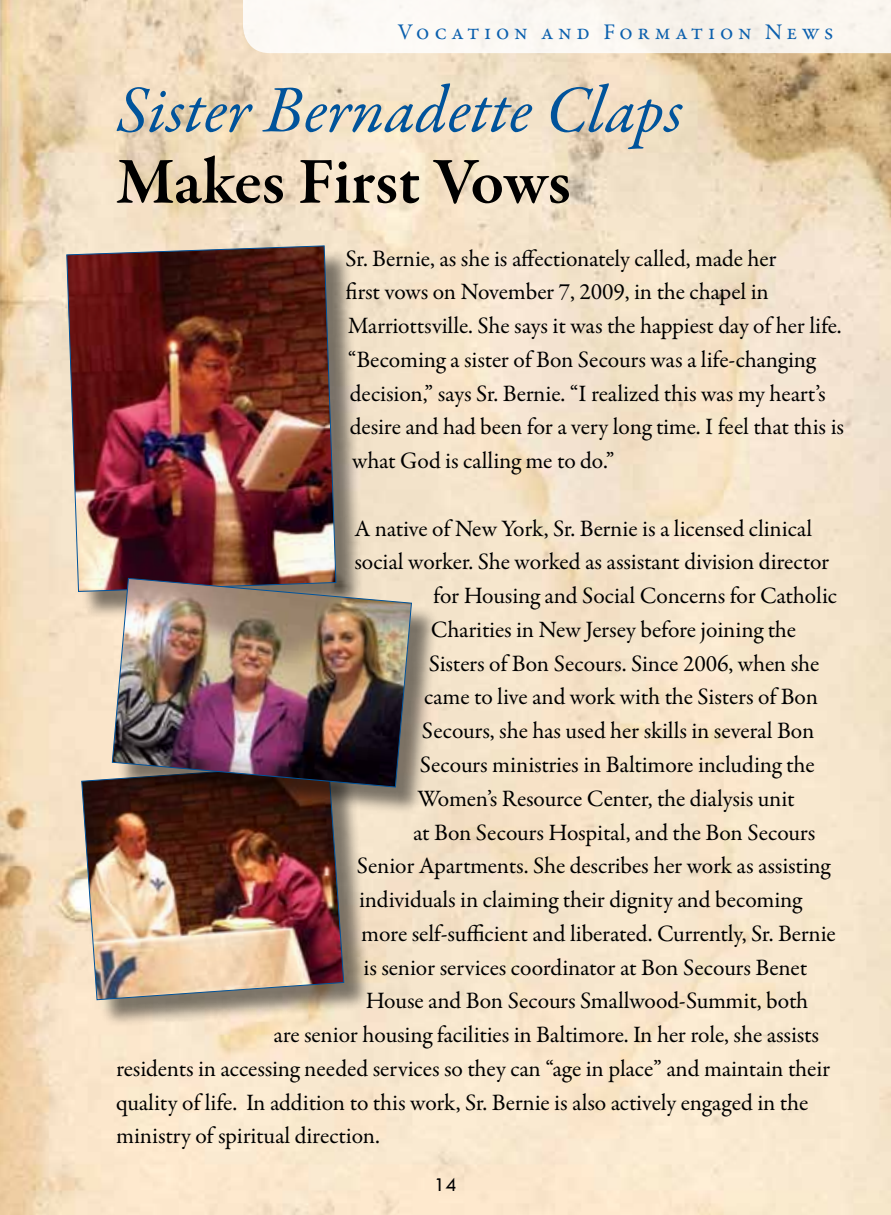
<style>
.page{position:relative;width:891px;height:1215px;background:#fff}
.page>*{position:absolute;margin:0;border:0;box-sizing:border-box;transform-origin:0 0}
.t1{font:italic 66.83px "Garamond Premr Pro";color:#00539b}
.t2{font:600 66.83px "Garamond Premr Pro";letter-spacing:-.005em;color:#000}
.t3{font:23.62px/33.8px "Garamond Premr Pro";letter-spacing:-.005em;color:#000}
.t4{font:22.5px "Garamond Premr Pro";letter-spacing:.23em;color:#0b60ae}
.t5{font:20.25px "Tw Cen";color:#000}
</style>
<div class="page">
<img style="left:0;top:0;width:891px;height:1215px">
<div style="left:85px;top:767px;width:286px;height:260px;background:#000;opacity:.5"></div>
<img style="left:81px;top:763px;width:264px;height:238px">
<div style="left:70px;top:249px;width:293px;height:370px;background:#000;opacity:.5"></div>
<img style="left:66px;top:245px;width:271px;height:348px">
<div style="left:115px;top:581px;width:323px;height:233px;background:#000;opacity:.5"></div>
<img style="left:111px;top:577px;width:302px;height:211px">
<svg style="left:243px;top:0;width:648px;height:53px"></svg>
<p class="t4" style="left:398px;top:18px;width:437px">Vocation a nd Formation News</p>
<h1 class="t1" style="left:116px;top:68px;width:569px">Sister Bernadette Claps</h1>
<h1 class="t2" style="left:116px;top:141px;width:456px">Makes First Vows</h1>
<p class="t3" style="left:345px;top:242px;width:500px">Sr. Bernie, as she is affectionately called, made her<br>first vows on November 7, 2009, in the chapel in Marriottsville. She says it was the happiest day of her life. “Becoming a sister of Bon Secours was a life-changing decision,” says Sr. Bernie. “I realized this was my heart’s desire and had been for a very long time. I feel that this is what God is calling me to do.”</p>
<p class="t3" style="left:354px;top:512px;width:459px">A native of New York, Sr. Bernie is a licensed clinical</p>
<p class="t3" style="left:354px;top:546px;width:476px">social worker. She worked as assistant division director</p>
<p class="t3" style="left:433px;top:579px;width:405px">for Housing and Social Concerns for Catholic</p>
<p class="t3" style="left:431px;top:613px;width:367px">Charities in New Jersey before joining the</p>
<p class="t3" style="left:429px;top:647px;width:392px">Sisters of Bon Secours. Since 2006, when she</p>
<p class="t3" style="left:424px;top:681px;width:395px">came to live and work with the Sisters of Bon</p>
<p class="t3" style="left:422px;top:715px;width:394px">Secours, she has used her skills in several Bon</p>
<p class="t3" style="left:420px;top:748px;width:396px">Secours ministries in Baltimore including the</p>
<p class="t3" style="left:418px;top:782px;width:379px">Women’s Resource Center, the dialysis unit</p>
<p class="t3" style="left:413px;top:816px;width:404px">at Bon Secours Hospital, and the Bon Secours</p>
<p class="t3" style="left:357px;top:850px;width:476px">Senior Apartments. She describes her work as assisting</p>
<p class="t3" style="left:359px;top:883px;width:445px">individuals in claiming their dignity and becoming</p>
<p class="t3" style="left:361px;top:917px;width:476px">more self-sufficient and liberated. Currently, Sr. Bernie</p>
<p class="t3" style="left:364px;top:951px;width:445px">is senior services coordinator at Bon Secours Benet</p>
<p class="t3" style="left:366px;top:985px;width:444px">House and Bon Secours Smallwood-Summit, both</p>
<p class="t3" style="left:274px;top:1018px;width:547px">are senior housing facilities in Baltimore. In her role, she assists</p>
<p class="t3" style="left:116px;top:1052px;width:716px">residents in accessing needed services so they can “age in place” and maintain their</p>
<p class="t3" style="left:116px;top:1086px;width:694px">quality of life. In addition to this work, Sr. Bernie is also actively engaged in the</p>
<p class="t3" style="left:116px;top:1120px;width:266px">ministry of spiritual direction.</p>
<p class="t5" style="left:434px;top:1173px;width:24px">14</p>
</div>
